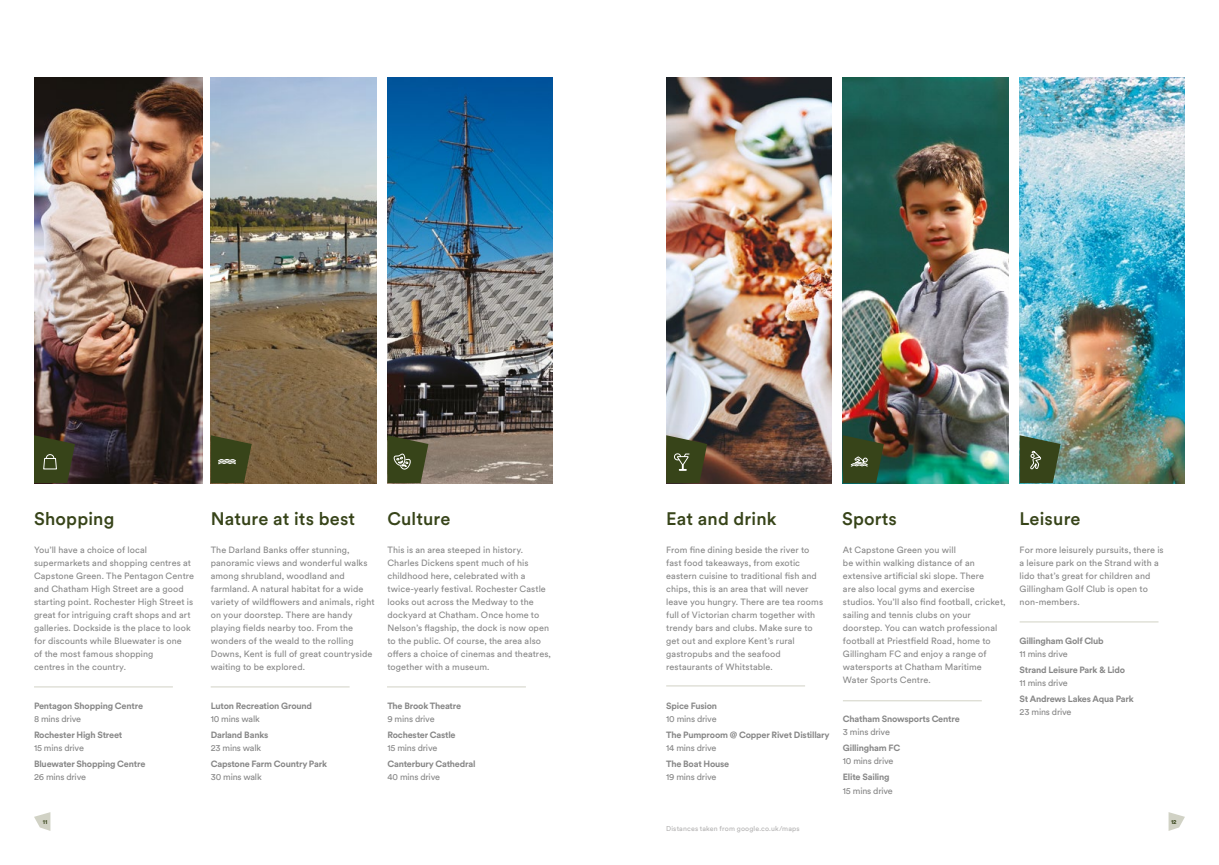
<style>
.page{position:relative;width:1219px;height:865px;background:#fff}
.page>*{position:absolute;margin:0;border:0;box-sizing:border-box;transform-origin:0 0}
.t1{font:500 18px "Circular XX";letter-spacing:.01em;color:#374419}
.t2{font:9px/13px "Circular XX";letter-spacing:.005em;color:#878787}
.t3{font:700 9px "Circular XX";letter-spacing:-.02em;color:#878787}
.t4{font:9px "Circular XX";letter-spacing:-.02em;color:#878787}
.t5{font:7px "Circular XX";letter-spacing:.02em;color:#b3b2b2}
.t6{font:700 6px "Circular XX";color:#374419}
</style>
<div class="page">
<img style="left:1020px;top:77px;width:165px;height:406px">
<img style="left:666px;top:77px;width:165px;height:406px">
<img style="left:34px;top:77px;width:168px;height:406px">
<img style="left:211px;top:77px;width:165px;height:406px">
<img style="left:843px;top:77px;width:165px;height:406px">
<img style="left:387px;top:77px;width:166px;height:406px">
<svg style="left:1020px;top:435px;width:41px;height:48px;background:#495d3b"></svg>
<svg style="left:34px;top:435px;width:41px;height:48px;background:#3e4523"></svg>
<svg style="left:211px;top:435px;width:41px;height:48px;background:#494e26"></svg>
<svg style="left:387px;top:435px;width:41px;height:48px;background:#49512e"></svg>
<svg style="left:666px;top:435px;width:41px;height:48px;background:#464e2b"></svg>
<svg style="left:843px;top:435px;width:41px;height:48px;background:#3d4d29"></svg>
<hr style="left:1020px;top:621px;width:138px;height:1px;background:#d1d2c5">
<hr style="left:843px;top:700px;width:139px;height:1px;background:#d1d2c5">
<hr style="left:666px;top:685px;width:139px;height:1px;background:#d1d2c5">
<hr style="left:211px;top:686px;width:139px;height:1px;background:#d1d2c5">
<hr style="left:387px;top:686px;width:139px;height:1px;background:#d1d2c5">
<hr style="left:34px;top:686px;width:139px;height:1px;background:#d1d2c5">
<svg style="left:1168px;top:812px;width:17px;height:19px"></svg>
<svg style="left:34px;top:812px;width:16px;height:19px"></svg>
<h1 class="t1" style="left:34px;top:506px;width:82px">Shopping</h1>
<h1 class="t1" style="left:211px;top:506px;width:146px">Nature at its best</h1>
<h1 class="t1" style="left:387px;top:506px;width:65px">Culture</h1>
<h1 class="t1" style="left:666px;top:506px;width:112px">Eat and drink</h1>
<h1 class="t1" style="left:842px;top:506px;width:56px">Sports</h1>
<h1 class="t1" style="left:1020px;top:506px;width:62px">Leisure</h1>
<p class="t2" style="left:34px;top:543px;width:162px">You’ll have a choice of local supermarkets and shopping centres at Capstone Green. The Pentagon Centre and Chatham High Street are a good starting point. Rochester High Street is great for intriguing craft shops and art galleries. Dockside is the place to look for discounts while Bluewater is one<br>of the most famous shopping<br>centres in the country.</p>
<p class="t3" style="left:34px;top:699px;width:111px">Pentagon Shopping Centre</p>
<p class="t4" style="left:34px;top:713px;width:49px">8 mins drive</p>
<p class="t3" style="left:34px;top:728px;width:90px">Rochester High Street</p>
<p class="t4" style="left:34px;top:741px;width:51px">15 mins drive</p>
<p class="t3" style="left:34px;top:757px;width:113px">Bluewater Shopping Centre</p>
<p class="t4" style="left:34px;top:770px;width:53px">26 mins drive</p>
<p class="t2" style="left:1020px;top:543px;width:146px">For more leisurely pursuits, there is a leisure park on the Strand with a lido that’s great for children and<br>Gillingham Golf Club is open to non-members.</p>
<p class="t3" style="left:1020px;top:634px;width:86px">Gillingham Golf Club</p>
<p class="t4" style="left:1020px;top:647px;width:50px">11 mins drive</p>
<p class="t3" style="left:1020px;top:663px;width:107px">Strand Leisure Park &amp; Lido</p>
<p class="t4" style="left:1020px;top:676px;width:50px">11 mins drive</p>
<p class="t3" style="left:1020px;top:692px;width:116px">St Andrews Lakes Aqua Park</p>
<p class="t4" style="left:1020px;top:705px;width:53px">23 mins drive</p>
<p class="t2" style="left:843px;top:543px;width:164px">At Capstone Green you will<br>be within walking distance of an extensive artificial ski slope. There<br>are also local gyms and exercise studios. You’ll also find football, cricket, sailing and tennis clubs on your doorstep. You can watch professional football at Priestfield Road, home to Gillingham FC and enjoy a range of watersports at Chatham Maritime Water Sports Centre.</p>
<p class="t3" style="left:843px;top:712px;width:118px">Chatham Snowsports Centre</p>
<p class="t4" style="left:843px;top:725px;width:49px">3 mins drive</p>
<p class="t3" style="left:843px;top:741px;width:59px">Gillingham FC</p>
<p class="t4" style="left:843px;top:754px;width:52px">10 mins drive</p>
<p class="t3" style="left:843px;top:770px;width:48px">Elite Sailing</p>
<p class="t4" style="left:843px;top:784px;width:51px">15 mins drive</p>
<p class="t2" style="left:666px;top:543px;width:158px">From fine dining beside the river to fast food takeaways, from exotic eastern cuisine to traditional fish and chips, this is an area that will never leave you hungry. There are tea rooms full of Victorian charm together with trendy bars and clubs. Make sure to get out and explore Kent’s rural gastropubs and the seafood restaurants of Whitstable.</p>
<p class="t3" style="left:666px;top:699px;width:52px">Spice Fusion</p>
<p class="t4" style="left:666px;top:712px;width:52px">10 mins drive</p>
<p class="t3" style="left:666px;top:728px;width:165px">The Pumproom @ Copper Rivet Distillary</p>
<p class="t4" style="left:666px;top:741px;width:52px">14 mins drive</p>
<p class="t3" style="left:666px;top:757px;width:65px">The Boat House</p>
<p class="t4" style="left:666px;top:770px;width:52px">19 mins drive</p>
<p class="t2" style="left:387px;top:543px;width:165px">This is an area steeped in history.<br>Charles Dickens spent much of his childhood here, celebrated with a twice-yearly festival. Rochester Castle looks out across the Medway to the dockyard at Chatham. Once home to Nelson’s flagship, the dock is now open to the public. Of course, the area also offers a choice of cinemas and theatres, together with a museum.</p>
<p class="t3" style="left:387px;top:699px;width:75px">The Brook Theatre</p>
<p class="t4" style="left:387px;top:712px;width:49px">9 mins drive</p>
<p class="t3" style="left:387px;top:728px;width:70px">Rochester Castle</p>
<p class="t4" style="left:387px;top:741px;width:51px">15 mins drive</p>
<p class="t3" style="left:387px;top:757px;width:90px">Canterbury Cathedral</p>
<p class="t4" style="left:387px;top:770px;width:54px">40 mins drive</p>
<p class="t2" style="left:211px;top:543px;width:165px">The Darland Banks offer stunning, panoramic views and wonderful walks among shrubland, woodland and farmland. A natural habitat for a wide variety of wildflowers and animals, right on your doorstep. There are handy playing fields nearby too. From the wonders of the weald to the rolling Downs, Kent is full of great countryside waiting to be explored.</p>
<p class="t3" style="left:211px;top:699px;width:103px">Luton Recreation Ground</p>
<p class="t4" style="left:211px;top:713px;width:51px">10 mins walk</p>
<p class="t3" style="left:211px;top:728px;width:59px">Darland Banks</p>
<p class="t4" style="left:211px;top:741px;width:52px">23 mins walk</p>
<p class="t3" style="left:211px;top:757px;width:118px">Capstone Farm Country Park</p>
<p class="t4" style="left:211px;top:770px;width:53px">30 mins walk</p>
<p class="t6" style="left:43px;top:817px;width:6px">11</p>
<p class="t6" style="left:1171px;top:817px;width:7px">12</p>
<p class="t5" style="left:666px;top:823px;width:135px">Distances taken from google.co.uk/maps</p>
</div>
